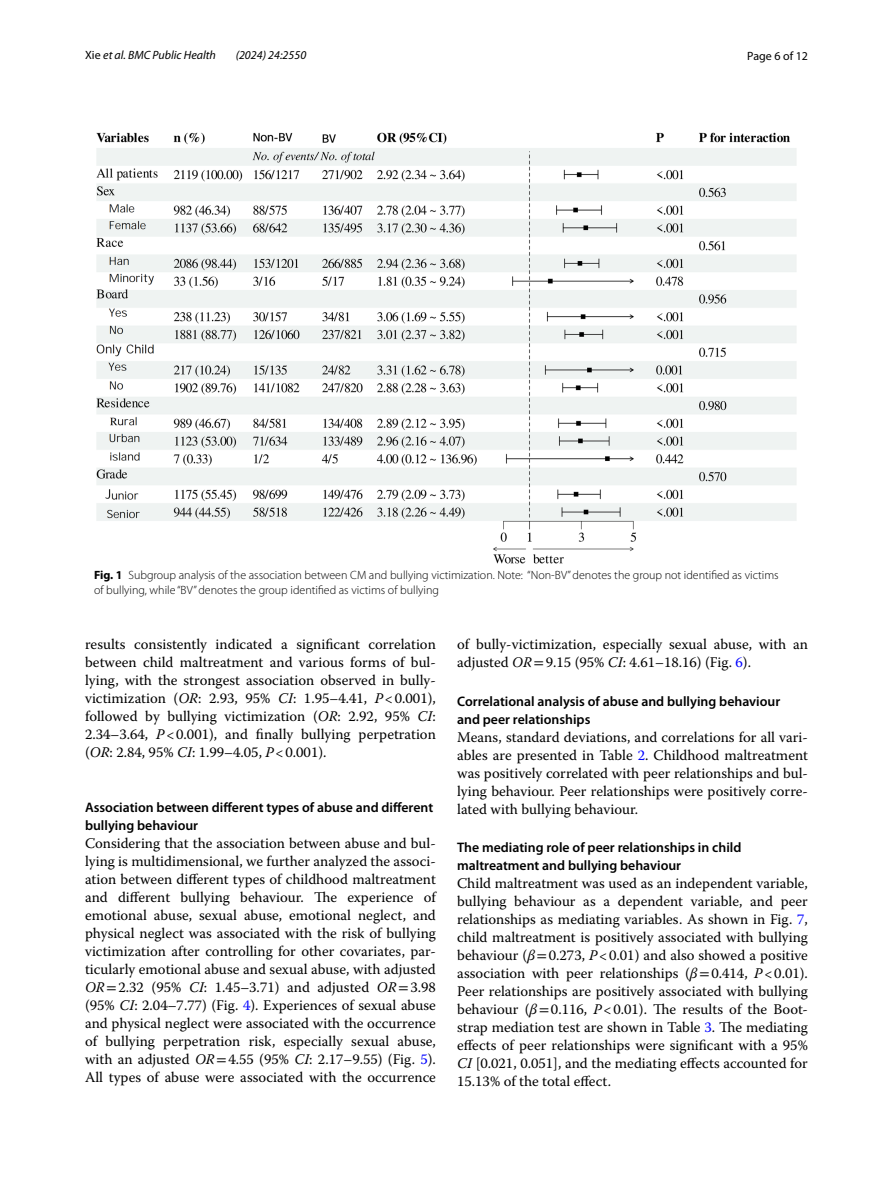
<style>
.page{position:relative;width:893px;height:1187px;background:#fff}
.page>*{position:absolute;margin:0;border:0;box-sizing:border-box;transform-origin:0 0}
.t1{font:14.7px/18px "Warnock Pro";color:#000;text-align:justify}
.t2{font:600 13.8px/18px "Myriad Pro";color:#000}
.t3{font:300 12px/15px "Myriad Pro";color:#000}
.t4{font:italic 12px "Myriad Pro";color:#000}
.t5{font:12px "Myriad Pro";color:#000}
.s1{font-style:normal}
.s2{font-weight:700}
.s3{font-style:italic}
.s4{font-family:"STIX"}
.s5{color:#00f}
</style>
<div class="page">
<img style="left:96px;top:133px;width:701px;height:430px">
<p class="t4" style="left:85px;top:48px;width:132px"><span class="s1">Xie</span> et al. BMC Public Health</p>
<p class="t4" style="left:236px;top:48px;width:72px">(2024) 24:2550</p>
<p class="t5" style="left:747px;top:48px;width:62px">Page 6 of 12</p>
<p class="t3" style="left:94px;top:567px;width:686px"><span class="s2">Fig. 1</span> Subgroup analysis of the association between CM and bullying victimization. Note: “Non-BV” denotes the group not identified as victims of bullying, while “BV” denotes the group identified as victims of bullying</p>
<p class="t1" style="left:85px;top:635px;width:352px">results consistently indicated a significant correlation between child maltreatment and various forms of bul&shy;lying, with the strongest association observed in bully&shy;victimization (<span class="s3">OR</span>: 2.93, 95% <span class="s3">CI</span>: 1.95–4.41, <span class="s3">P</span>&lt;0.001), followed by bullying victimization (<span class="s3">OR</span>: 2.92, 95% <span class="s3">CI</span>:<br>2.34–3.64, <span class="s3">P</span>&lt;0.001), and finally bullying perpetration (<span class="s3">OR</span>: 2.84, 95% <span class="s3">CI</span>: 1.99–4.05, <span class="s3">P</span>&lt;0.001).</p>
<p class="t2" style="left:85px;top:797px;width:350px">Association between different types of abuse and different bullying behaviour</p>
<p class="t1" style="left:85px;top:833px;width:352px">Considering that the association between abuse and bul&shy;lying is multidimensional, we further analyzed the associ&shy;ation between different types of childhood maltreatment and different bullying behaviour. The experience of emotional abuse, sexual abuse, emotional neglect, and physical neglect was associated with the risk of bullying victimization after controlling for other covariates, par&shy;ticularly emotional abuse and sexual abuse, with adjusted <span class="s3">OR</span><span class="s4">=</span>2.32 (95% <span class="s3">CI</span>: 1.45–3.71) and adjusted <span class="s3">OR</span><span class="s4">=</span>3.98 (95% <span class="s3">CI</span>: 2.04–7.77) (Fig. <span class="s5">4</span>). Experiences of sexual abuse and physical neglect were associated with the occurrence of bullying perpetration risk, especially sexual abuse, with an adjusted <span class="s3">OR</span><span class="s4">=</span>4.55 (95% <span class="s3">CI</span>: 2.17–9.55) (Fig. <span class="s5">5</span>).<br>All types of abuse were associated with the occurrence</p>
<p class="t1" style="left:457px;top:635px;width:352px">of bully-victimization, especially sexual abuse, with an adjusted <span class="s3">OR</span><span class="s4">=</span>9.15 (95% <span class="s3">CI</span>: 4.61–18.16) (Fig. <span class="s5">6</span>).</p>
<p class="t2" style="left:457px;top:691px;width:325px">Correlational analysis of abuse and bullying behaviour and peer relationships</p>
<p class="t1" style="left:457px;top:727px;width:352px">Means, standard deviations, and correlations for all vari&shy;ables are presented in Table <span class="s5">2</span>. Childhood maltreatment was positively correlated with peer relationships and bul&shy;lying behaviour. Peer relationships were positively corre&shy;lated with bullying behaviour.</p>
<p class="t2" style="left:457px;top:838px;width:286px">The mediating role of peer relationships in child maltreatment and bullying behaviour</p>
<p class="t1" style="left:457px;top:874px;width:352px">Child maltreatment was used as an independent variable, bullying behaviour as a dependent variable, and peer relationships as mediating variables. As shown in Fig. <span class="s5">7</span>, child maltreatment is positively associated with bullying behaviour (<span class="s3">β</span><span class="s4">=</span>0.273, <span class="s3">P</span>&lt;0.01) and also showed a positive association with peer relationships (<span class="s3">β</span><span class="s4">=</span>0.414, <span class="s3">P</span>&lt;0.01).<br>Peer relationships are positively associated with bullying behaviour (<span class="s3">β</span><span class="s4">=</span>0.116, <span class="s3">P</span>&lt;0.01). The results of the Boot&shy;strap mediation test are shown in Table <span class="s5">3</span>. The mediating effects of peer relationships were significant with a 95% <span class="s3">CI</span> [0.021, 0.051], and the mediating effects accounted for 15.13% of the total effect.</p>
</div>
